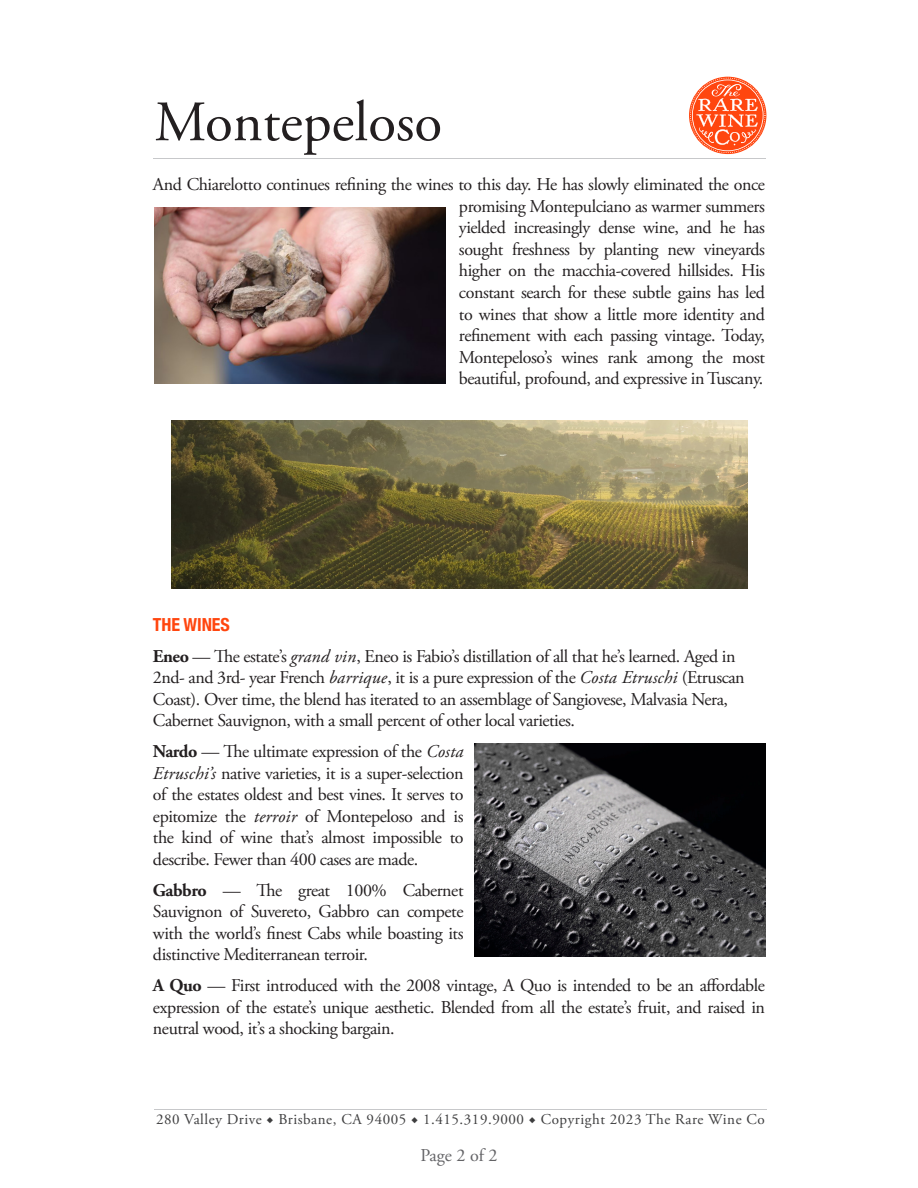
<style>
.page{position:relative;width:918px;height:1188px;background:#fff}
.page>*{position:absolute;margin:0;border:0;box-sizing:border-box;transform-origin:0 0}
.t1{font:57px "Adobe Garamond Pro";color:#231f20}
.Body_copy{font:18px/21.6px "Adobe Garamond Pro";letter-spacing:-.025em;color:#231f20;text-align:justify}
.t2{font:18px "Adobe Garamond Pro";color:#636366}
.Body_copy-2{font:700 condensed 18px "Helvetica Neue";letter-spacing:-.005em;color:#ff460f}
.t3{font:15px "Adobe Garamond Pro";letter-spacing:.035em;color:#3e3e3f}
.s1{font-weight:700}
.s2{font-style:italic}
.s3{font-family:"Minion Pro"}
</style>
<div class="page">
<svg style="left:689px;top:77px;width:77px;height:77px"></svg>
<hr style="left:154px;top:1110px;width:612px;height:1px;background:#c7c8ca">
<hr style="left:153px;top:158px;width:612px;height:1px;background:#c7c8ca">
<img style="left:474px;top:744px;width:291px;height:213px">
<img style="left:171px;top:420px;width:576px;height:168px">
<img style="left:154px;top:207px;width:291px;height:177px">
<h1 class="t1" style="left:154px;top:88px;width:289px">Montepeloso</h1>
<p class="Body_copy" style="left:459px;top:174px;width:308px;text-indent:-306px">And Chiarelotto continues refining the wines to this day. He has slowly eliminated the once promising Montepulciano as warmer summers yielded increasingly dense wine, and he has sought freshness by planting new vineyards higher on the macchia-covered hillsides. His constant search for these subtle gains has led to wines that show a little more identity and refinement with each passing vintage. Today, Montepeloso’s wines rank among the most beautiful, profound, and expressive in Tuscany.</p>
<p class="Body_copy-2" style="left:153px;top:610px;width:78px">THE WINES</p>
<p class="Body_copy" style="left:153px;top:646px;width:593px;text-align:left"><span class="s1">Eneo</span> — The estate’s <span class="s2">grand vin</span>, Eneo is Fabio’s distillation of all that he’s learned. Aged in 2nd- and 3rd- year French <span class="s2">barrique</span>, it is a pure expression of the <span class="s2">Costa Etruschi</span> (Etruscan Coast). Over time, the blend has iterated to an assemblage of Sangiovese, Malvasia Nera, Cabernet Sauvignon, with a small percent of other local varieties.</p>
<p class="Body_copy" style="left:153px;top:741px;width:312px"><span class="s1">Nardo</span> — The ultimate expression of the <span class="s2">Costa Etruschi’s</span> native varieties, it is a super-selection of the estates oldest and best vines. It serves to epitomize the <span class="s2">terroir</span> of Montepeloso and is the kind of wine that’s almost impossible to describe. Fewer than 400 cases are made.</p>
<p class="Body_copy" style="left:153px;top:880px;width:312px"><span class="s1">Gabbro</span> — The great 100% Cabernet Sauvignon of Suvereto, Gabbro can compete with the world’s finest Cabs while boasting its distinctive Mediterranean terroir.</p>
<p class="Body_copy" style="left:153px;top:975px;width:614px"><span class="s1">A Quo</span> — First introduced with the 2008 vintage, A Quo is intended to be an affordable expression of the estate’s unique aesthetic. Blended from all the estate’s fruit, and raised in neutral wood, it’s a shocking bargain.</p>
<p class="t3" style="left:156px;top:1111px;width:610px">280 Valley Drive <span class="s3">◆</span> Brisbane, CA 94005 <span class="s3">◆</span> 1.415.319.9000 <span class="s3">◆</span> Copyright 2023 The Rare Wine Co</p>
<p class="t2" style="left:420px;top:1145px;width:79px">Page 2 of 2</p>
</div>
